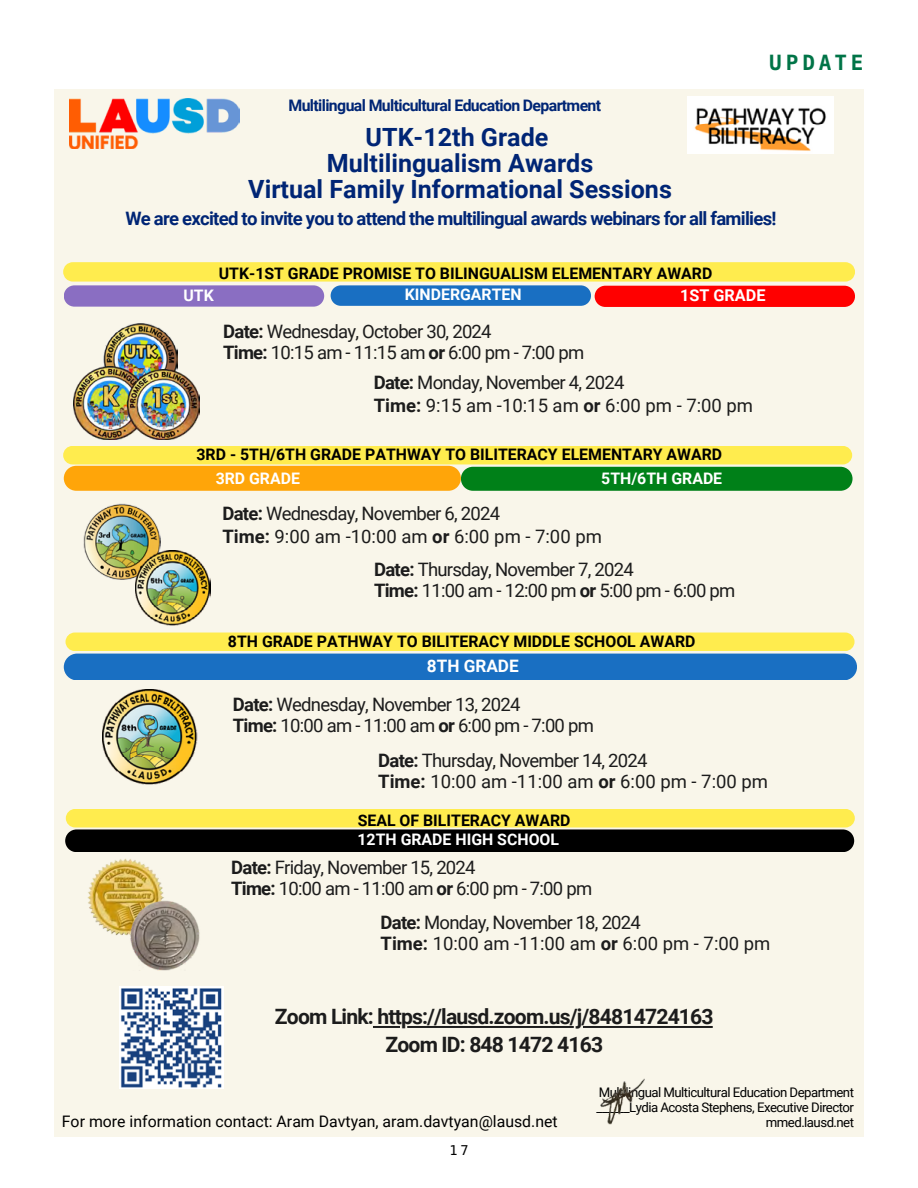
<style>
.page{position:relative;width:918px;height:1188px;background:#fff}
.page>*{position:absolute;margin:0;border:0;box-sizing:border-box;transform-origin:0 0}
.t1{font:700 25.05px/25.8px "Roboto";color:#002575;text-align:center}
.t2{font:700 21.15px/27.8px "Roboto";letter-spacing:-.04em;color:#1c1c1c;text-align:center}
.t3{font:700 21px "Hack";letter-spacing:.18em;color:#007447}
.t4{font:18.45px/20.9px "Roboto";letter-spacing:-.04em;color:#1c1c1c}
.t5{font:700 18.45px "Roboto";letter-spacing:-.04em;color:#002575}
.t6{font:700 17.25px "Roboto";color:#fff}
.t7{font:700 16.2px "Roboto";color:#fff}
.t8{font:700 15.9px "Roboto";color:#000}
.t9{font:15.9px "Roboto";color:#000}
.t10{font:700 15.9px "Roboto";color:#fff}
.t11{font:700 15.9px "Roboto";letter-spacing:-.04em;color:#002575}
.t12{font:13.5px "Hack";color:#000}
.t13{font:13.2px/14.9px "Roboto";letter-spacing:-.04em;color:#000;text-align:right}
.s1{font-weight:700}
</style>
<div class="page">
<div style="left:54px;top:89px;width:809px;height:1047px;background:#f9f6ea"></div>
<img style="left:70px;top:98px;width:169px;height:51px">
<div style="left:64px;top:654px;width:793px;height:26px;background:#196fc2;border-radius:13px"></div>
<img style="left:83px;top:504px;width:78px;height:75px">
<img style="left:87px;top:858px;width:77px;height:77px">
<img style="left:129px;top:899px;width:71px;height:72px">
<img style="left:103px;top:324px;width:75px;height:45px">
<img style="left:73px;top:366px;width:74px;height:74px">
<img style="left:128px;top:369px;width:71px;height:70px">
<img style="left:102px;top:690px;width:96px;height:95px">
<img style="left:135px;top:551px;width:76px;height:75px">
<svg style="left:63px;top:262px;width:792px;height:45px;background:#caa477"></svg>
<svg style="left:64px;top:466px;width:789px;height:25px;background:#869618"></svg>
<div style="left:63px;top:446px;width:789px;height:18px;background:#ffec4e;border-radius:9px"></div>
<div style="left:66px;top:633px;width:789px;height:18px;background:#ffec4e;border-radius:9px"></div>
<div style="left:65px;top:829px;width:789px;height:23px;background:#000"></div>
<div style="left:66px;top:809px;width:789px;height:18px;background:#ffec4e;border-radius:9px"></div>
<img style="left:687px;top:96px;width:147px;height:57px">
<img style="left:120px;top:986px;width:103px;height:103px">
<hr style="left:583px;top:1026px;width:130px;height:2px;background:#1c1c1c">
<hr style="left:407px;top:1026px;width:167px;height:2px;background:#1c1c1c">
<hr style="left:373px;top:1026px;width:27px;height:2px;background:#1c1c1c">
<img style="left:600px;top:1078px;width:45px;height:47px">
<p class="t11" style="left:288px;top:95px;width:314px">Multilingual Multicultural Education Department</p>
<h1 class="t1" style="left:248px;top:124px;width:425px">UTK-12th Grade<br>Multilingualism Awards<br>Virtual Family Informational Sessions</h1>
<p class="t3" style="left:769px;top:49px;width:96px">UPDATE</p>
<p class="t5" style="left:125px;top:206px;width:653px">We are excited to invite you to attend the multilingual awards webinars for all families!</p>
<p class="t8" style="left:219px;top:262px;width:495px">UTK-1ST GRADE PROMISE TO BILINGUALISM ELEMENTARY AWARD</p>
<p class="t10" style="left:405px;top:284px;width:118px">KINDERGARTEN</p>
<p class="t7" style="left:680px;top:284px;width:87px">1ST GRADE</p>
<p class="t10" style="left:183px;top:284px;width:32px">UTK</p>
<p class="t4" style="left:223px;top:320px;width:363px"><span class="s1">Date:</span> Wednesday, October 30, 2024<br><span class="s1">Time:</span> 10:15 am - 11:15 am <span class="s1">or</span> 6:00 pm - 7:00 pm</p>
<p class="t4" style="left:374px;top:370px;width:381px;line-height:22.8px"><span class="s1">Date:</span> Monday, November 4, 2024<br><span class="s1">Time:</span> 9:15 am -10:15 am <span class="s1">or</span> 6:00 pm - 7:00 pm</p>
<p class="t8" style="left:197px;top:443px;width:527px">3RD - 5TH/6TH GRADE PATHWAY TO BILITERACY ELEMENTARY AWARD</p>
<p class="t10" style="left:216px;top:467px;width:86px">3RD GRADE</p>
<p class="t10" style="left:601px;top:467px;width:123px">5TH/6TH GRADE</p>
<p class="t4" style="left:222px;top:501px;width:381px;line-height:22.8px"><span class="s1">Date:</span> Wednesday, November 6, 2024<br><span class="s1">Time:</span> 9:00 am -10:00 am <span class="s1">or</span> 6:00 pm - 7:00 pm</p>
<p class="t4" style="left:374px;top:559px;width:363px"><span class="s1">Date:</span> Thursday, November 7, 2024<br><span class="s1">Time:</span> 11:00 am - 12:00 pm <span class="s1">or</span> 5:00 pm - 6:00 pm</p>
<p class="t8" style="left:228px;top:630px;width:469px">8TH GRADE PATHWAY TO BILITERACY MIDDLE SCHOOL AWARD</p>
<p class="t6" style="left:427px;top:654px;width:93px">8TH GRADE</p>
<p class="t4" style="left:233px;top:694px;width:363px"><span class="s1">Date:</span> Wednesday, November 13, 2024<br><span class="s1">Time:</span> 10:00 am - 11:00 am <span class="s1">or</span> 6:00 pm - 7:00 pm</p>
<p class="t4" style="left:378px;top:749px;width:391px"><span class="s1">Date:</span> Thursday, November 14, 2024<br><span class="s1">Time:</span> 10:00 am -11:00 am <span class="s1">or</span> 6:00 pm - 7:00 pm</p>
<p class="t8" style="left:358px;top:809px;width:214px">SEAL OF BILITERACY AWARD</p>
<p class="t10" style="left:358px;top:828px;width:203px">12TH GRADE HIGH SCHOOL</p>
<p class="t4" style="left:231px;top:857px;width:363px"><span class="s1">Date:</span> Friday, November 15, 2024<br><span class="s1">Time:</span> 10:00 am - 11:00 am <span class="s1">or</span> 6:00 pm - 7:00 pm</p>
<p class="t4" style="left:381px;top:911px;width:391px"><span class="s1">Date:</span> Monday, November 18, 2024<br><span class="s1">Time:</span> 10:00 am -11:00 am <span class="s1">or</span> 6:00 pm - 7:00 pm</p>
<p class="t2" style="left:275px;top:1002px;width:440px">Zoom Link: https://lausd.zoom.us/j/84814724163<br>Zoom ID: 848 1472 4163</p>
<p class="t9" style="left:62px;top:1110px;width:497px">For more information contact: Aram Davtyan, aram.davtyan@lausd.net</p>
<p class="t12" style="left:450px;top:1142px;width:20px">17</p>
<p class="t13" style="left:597px;top:1085px;width:259px">Multilingual Multicultural Education Department ______Lydia Acosta Stephens, Executive Director mmed.lausd.net</p>
</div>
